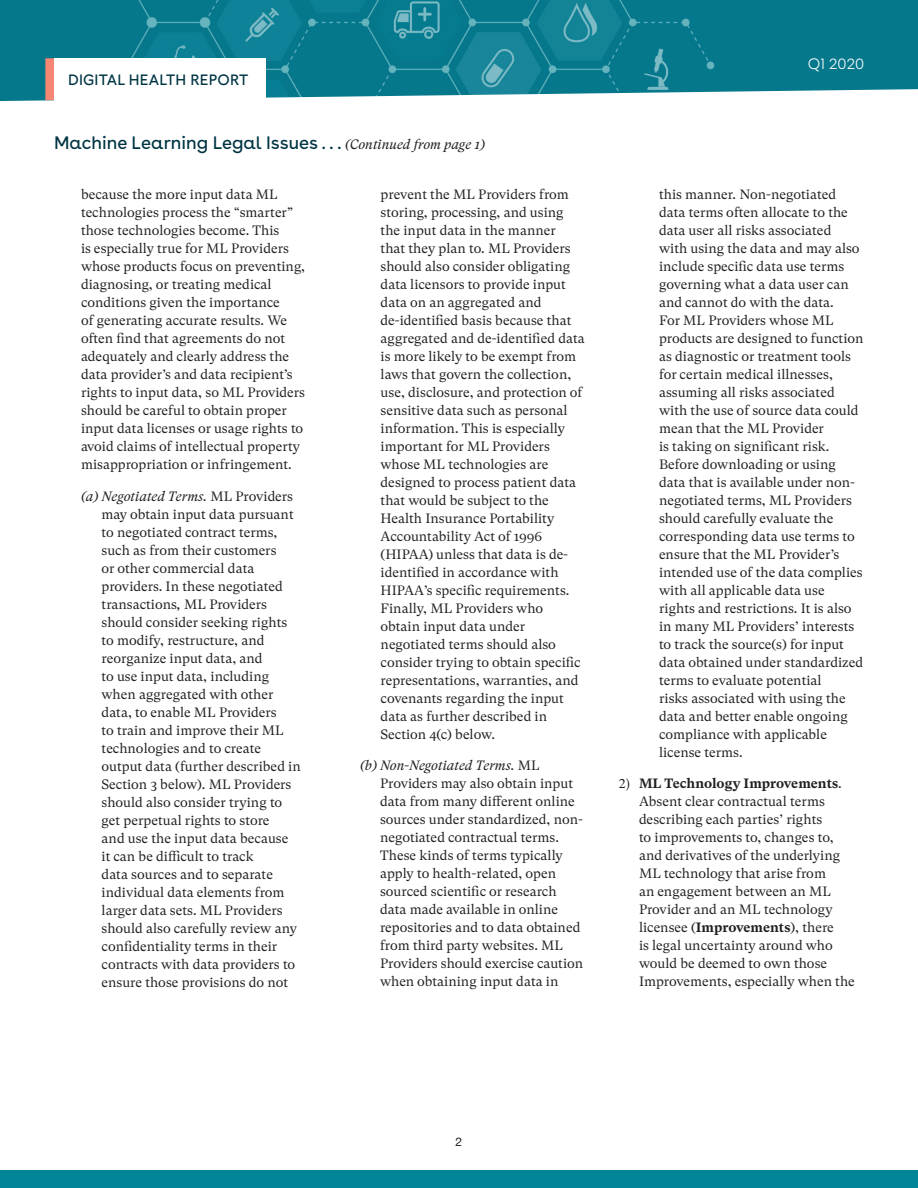
<style>
.page{position:relative;width:918px;height:1188px;background:#fff}
.page>*{position:absolute;margin:0;border:0;box-sizing:border-box;transform-origin:0 0}
.t1{font:18px "Buenos Aires";color:#003543}
.t2{font:15px "Buenos Aires";letter-spacing:.01em;color:#003543}
.t3{font:300 15px "Buenos Aires";letter-spacing:-.005em;color:#fff}
.t4{font:13.5px/18px "GT Super Text";color:#231f20}
.t5{font:12px "Helvetica Neue";color:#231f20}
.s1{font-family:"GT Super Text";font-style:italic;font-size:13.5px;color:#231f20}
.s2{font-style:italic}
.s3{font-weight:700}
</style>
<div class="page">
<img style="left:0;top:0;width:918px;height:101px">
<div style="left:54px;top:58px;width:212px;height:50px;background:#fff"></div>
<div style="left:45px;top:58px;width:9px;height:42px;background:#f48673"></div>
<div style="left:0;top:1171px;width:918px;height:17px;background:#008599"></div>
<p class="t2" style="left:68px;top:68px;width:182px">DIGITAL HEALTH REPORT</p>
<h1 class="t1" style="left:54px;top:128px;width:433px">Machine Learning Legal Issues . . . <span class="s1">(Continued from page 1)</span></h1>
<p class="t4" style="left:81px;top:186px;width:226px">because the more input data ML technologies process the “smarter” those technologies become. This<br>is especially true for ML Providers whose products focus on preventing, diagnosing, or treating medical conditions given the importance<br>of generating accurate results. We often find that agreements do not adequately and clearly address the data provider’s and data recipient’s rights to input data, so ML Providers should be careful to obtain proper input data licenses or usage rights to avoid claims of intellectual property misappropriation or infringement.</p>
<p class="t4" style="left:102px;top:487px;width:201px;text-indent:-21px"><span class="s2">(a) Negotiated Terms.</span> ML Providers may obtain input data pursuant to negotiated contract terms, such as from their customers<br>or other commercial data providers. In these negotiated transactions<span class="s2">,</span> ML Providers should consider seeking rights to modify, restructure, and reorganize input data, and<br>to use input data, including when aggregated with other data, to enable ML Providers<br>to train and improve their ML technologies and to create output data (further described in<br>Section 3 below). ML Providers should also consider trying to get perpetual rights to store<br>and use the input data because<br>it can be difficult to track<br>data sources and to separate individual data elements from larger data sets. ML Providers should also carefully review any confidentiality terms in their contracts with data providers to ensure those provisions do not</p>
<p class="t4" style="left:381px;top:186px;width:206px">prevent the ML Providers from storing, processing, and using the input data in the manner<br>that they plan to. ML Providers should also consider obligating data licensors to provide input data on an aggregated and de-identified basis because that aggregated and de-identified data is more likely to be exempt from laws that govern the collection, use, disclosure, and protection of sensitive data such as personal information. This is especially important for ML Providers whose ML technologies are designed to process patient data that would be subject to the<br>Health Insurance Portability<br>Accountability Act of 1996 (HIPAA) unless that data is de&shy;identified in accordance with<br>HIPAA’s specific requirements.<br>Finally, ML Providers who obtain input data under negotiated terms should also consider trying to obtain specific representations, warranties, and covenants regarding the input data as further described in<br>Section 4(c) below.</p>
<p class="t4" style="left:380px;top:757px;width:205px;text-indent:-20px"><span class="s2">(b) Non-Negotiated Terms.</span> ML<br>Providers may also obtain input data from many different online sources under standardized, non&shy;negotiated contractual terms.<br>These kinds of terms typically apply to health-related, open sourced scientific or research data made available in online repositories and to data obtained from third party websites. ML<br>Providers should exercise caution when obtaining input data in</p>
<p class="t3" style="left:808px;top:52px;width:58px">Q1 2020</p>
<p class="t4" style="left:659px;top:185px;width:206px">this manner. Non-negotiated data terms often allocate to the data user all risks associated<br>with using the data and may also include specific data use terms governing what a data user can and cannot do with the data.<br>For ML Providers whose ML products are designed to function as diagnostic or treatment tools for certain medical illnesses, assuming all risks associated with the use of source data could mean that the ML Provider<br>is taking on significant risk.<br>Before downloading or using data that is available under non&shy;negotiated terms, ML Providers should carefully evaluate the corresponding data use terms to ensure that the ML Provider’s intended use of the data complies with all applicable data use rights and restrictions. It is also in many ML Providers’ interests to track the source(s) for input data obtained under standardized terms to evaluate potential<br>risks associated with using the data and better enable ongoing compliance with applicable license terms.</p>
<p class="t4" style="left:639px;top:775px;width:217px"><span class="s3">ML Technology Improvements</span>.<br>Absent clear contractual terms describing each parties’ rights<br>to improvements to, changes to, and derivatives of the underlying<br>ML technology that arise from<br>an engagement between an ML<br>Provider and an ML technology licensee (<span class="s3">Improvements</span>), there<br>is legal uncertainty around who would be deemed to own those<br>Improvements, especially when the</p>
<p class="t5" style="left:456px;top:1133px;width:8px">2</p>
</div>
